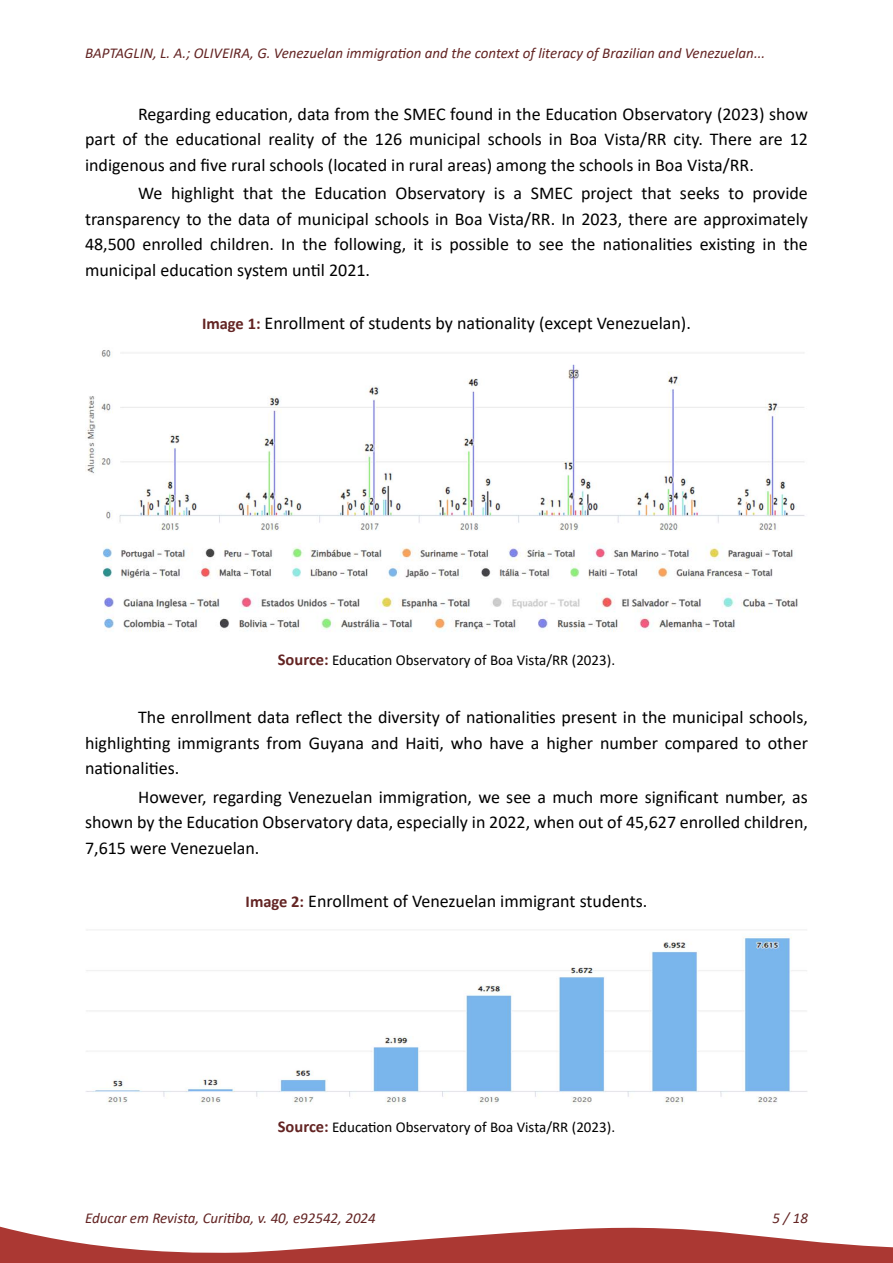
<style>
.page{position:relative;width:893px;height:1263px;background:#fff}
.page>*{position:absolute;margin:0;border:0;box-sizing:border-box;transform-origin:0 0}
._15-TEXTO{font:18px/25.5px "Calibri";color:#000;text-align:justify}
._18-TÍTULO_FIGURA{font:18px "Calibri";color:#000}
.t1{font:italic 15px "Calibri";color:#632423}
._19-FONTE_FIGURA{font:15px "Calibri";color:#000}
.s1{font-weight:700;font-size:16.5px;color:#632423}
</style>
<div class="page">
<svg style="left:0;top:1226px;width:893px;height:37px"></svg>
<img style="left:86px;top:936px;width:721px;height:169px">
<img style="left:85px;top:350px;width:720px;height:282px">
<p class="t1" style="left:85px;top:43px;width:682px">BAPTAGLIN, L. A.; OLIVEIRA, G. Venezuelan immigration and the context of literacy of Brazilian and Venezuelan...</p>
<p class="_15-TEXTO" style="left:85px;top:101px;width:724px;text-indent:53px">Regarding education, data from the SMEC found in the Education Observatory (2023) show part of the educational reality of the 126 municipal schools in Boa Vista/RR city. There are 12 indigenous and five rural schools (located in rural areas) among the schools in Boa Vista/RR.</p>
<p class="_15-TEXTO" style="left:85px;top:180px;width:724px;text-indent:53px">We highlight that the Education Observatory is a SMEC project that seeks to provide transparency to the data of municipal schools in Boa Vista/RR. In 2023, there are approximately 48,500 enrolled children. In the following, it is possible to see the nationalities existing in the municipal education system until 2021.</p>
<p class="_18-TÍTULO_FIGURA" style="left:202px;top:310px;width:490px"><span class="s1">Image 1:</span> Enrollment of students by nationality (except Venezuelan).</p>
<p class="_19-FONTE_FIGURA" style="left:278px;top:649px;width:339px"><span class="s1">Source:</span> Education Observatory of Boa Vista/RR (2023).</p>
<p class="_15-TEXTO" style="left:85px;top:704px;width:724px;text-indent:53px">The enrollment data reflect the diversity of nationalities present in the municipal schools, highlighting immigrants from Guyana and Haiti, who have a higher number compared to other nationalities.</p>
<p class="_15-TEXTO" style="left:85px;top:783px;width:724px;text-indent:53px">However, regarding Venezuelan immigration, we see a much more significant number, as shown by the Education Observatory data, especially in 2022, when out of 45,627 enrolled children, 7,615 were Venezuelan.</p>
<p class="_18-TÍTULO_FIGURA" style="left:246px;top:888px;width:403px"><span class="s1">Image 2:</span> Enrollment of Venezuelan immigrant students.</p>
<p class="_19-FONTE_FIGURA" style="left:278px;top:1116px;width:339px"><span class="s1">Source:</span> Education Observatory of Boa Vista/RR (2023).</p>
<p class="t1" style="left:85px;top:1208px;width:292px">Educar em Revista, Curitiba, v. 40, e92542, 2024</p>
<p class="t1" style="left:772px;top:1208px;width:37px">5 / 18</p>
</div>
